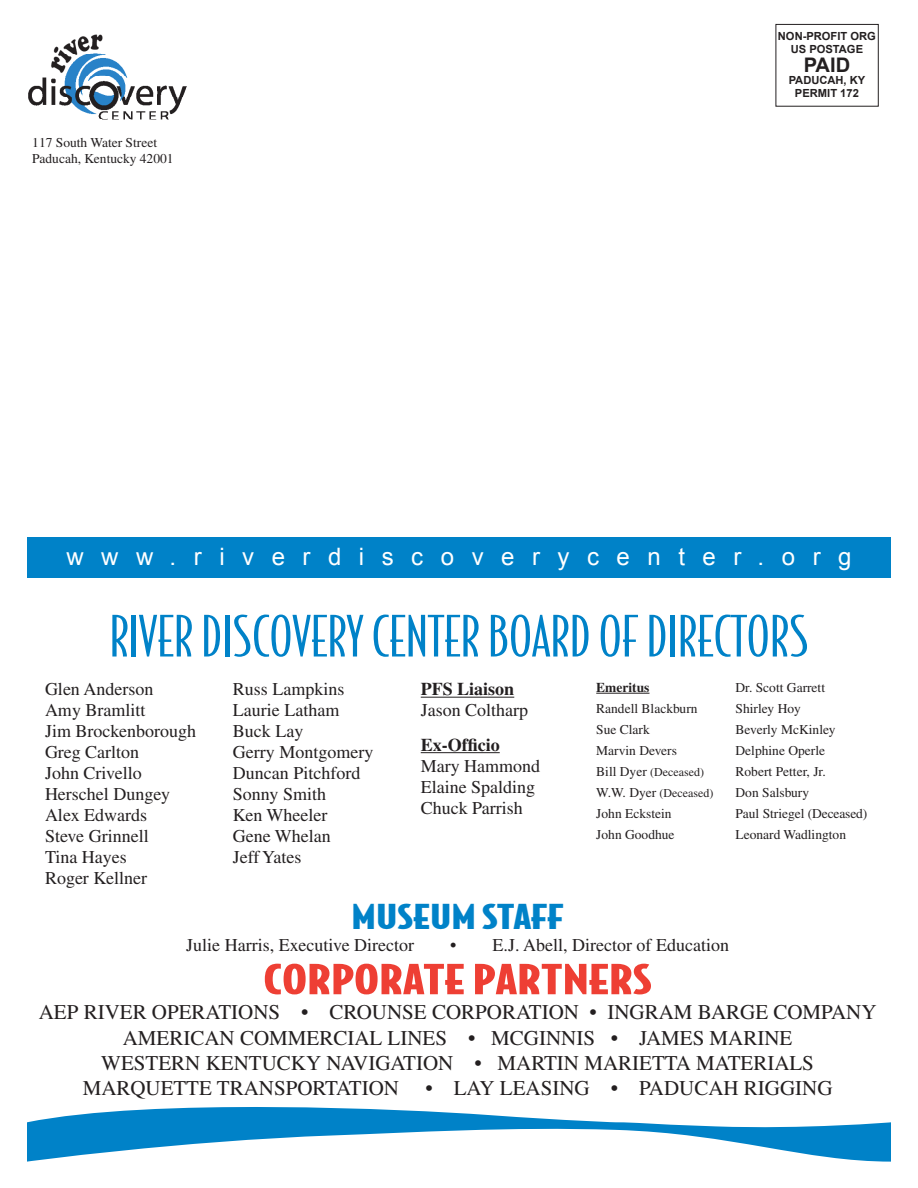
<style>
.page{position:relative;width:918px;height:1188px;background:#fff}
.page>*{position:absolute;margin:0;border:0;box-sizing:border-box;transform-origin:0 0}
.t1{font:54px "Bodega Sans";color:#0082c8;scale:1.25 1}
.t2{font:900 39.3px "Bodega Sans";color:#ee3f34;scale:1.33 1}
.t3{font:900 32.7px "Bodega Sans";color:#0082c8;scale:1.33 1}
.t4{font:24px "Arial";letter-spacing:.73em;color:#fff}
.t5{font:21px "Times";color:#231f20}
.t6{font:700 20.1px "Arial";color:#231f20}
.t7{font:18px "Times";color:#231f20}
.t8{font:700 18px "Times";color:#231f20}
.t9{font:13.5px "Times";color:#231f20}
.t10{font:700 13.5px "Times";color:#231f20}
.t11{font:12px "Times";color:#231f20}
.t12{font:700 11.1px "Arial";color:#231f20}
.s1{font-size:13.5px}
</style>
<div class="page">
<div style="left:27px;top:537px;width:864px;height:41px;background:#0082c8"></div>
<div style="left:775px;top:24px;width:104px;height:83px;border:1px solid #231f20"></div>
<svg style="left:27px;top:1107px;width:864px;height:55px"></svg>
<hr style="left:421px;top:697px;width:93px;height:1px;background:#231f20">
<hr style="left:421px;top:752px;width:79px;height:1px;background:#231f20">
<img style="left:28px;top:34px;width:159px;height:86px">
<hr style="left:596px;top:693px;width:53px;height:1px;background:#231f20">
<p class="t9" style="left:32px;top:135px;width:126px">117 South Water Street</p>
<p class="t9" style="left:32px;top:151px;width:143px">Paducah, Kentucky 42001</p>
<p class="t12" style="left:778px;top:29px;width:100px">NON-PROFIT ORG</p>
<p class="t12" style="left:791px;top:42px;width:74px">US POSTAGE</p>
<p class="t6" style="left:804px;top:52px;width:48px">PAID</p>
<p class="t12" style="left:789px;top:73px;width:78px">PADUCAH, KY</p>
<p class="t12" style="left:795px;top:86px;width:65px">PERMIT 172</p>
<p class="t4" style="left:66px;top:541px;width:787px">www.riverdiscoverycenter.org</p>
<p class="t1" style="left:109px;top:604px;width:558px">RIVER DISCOVERY CENTER BOARD OF DIRECTORS</p>
<p class="t7" style="left:45px;top:679px;width:110px">Glen Anderson</p>
<p class="t7" style="left:45px;top:700px;width:102px">Amy Bramlitt</p>
<p class="t7" style="left:45px;top:721px;width:153px">Jim Brockenborough</p>
<p class="t7" style="left:45px;top:742px;width:96px">Greg Carlton</p>
<p class="t7" style="left:45px;top:763px;width:98px">John Crivello</p>
<p class="t7" style="left:45px;top:784px;width:127px">Herschel Dungey</p>
<p class="t7" style="left:45px;top:805px;width:104px">Alex Edwards</p>
<p class="t7" style="left:45px;top:826px;width:105px">Steve Grinnell</p>
<p class="t7" style="left:45px;top:847px;width:83px">Tina Hayes</p>
<p class="t7" style="left:45px;top:868px;width:104px">Roger Kellner</p>
<p class="t10" style="left:596px;top:679px;width:55px">Emeritus</p>
<p class="t9" style="left:596px;top:701px;width:103px">Randell Blackburn</p>
<p class="t9" style="left:596px;top:722px;width:55px">Sue Clark</p>
<p class="t9" style="left:596px;top:743px;width:82px">Marvin Devers</p>
<p class="t11" style="left:596px;top:765px;width:109px"><span class="s1">Bill Dyer</span> (Deceased)</p>
<p class="t11" style="left:596px;top:786px;width:119px"><span class="s1">W.W. Dyer</span> (Deceased)</p>
<p class="t9" style="left:596px;top:806px;width:77px">John Eckstein</p>
<p class="t9" style="left:596px;top:827px;width:80px">John Goodhue</p>
<p class="t9" style="left:736px;top:680px;width:91px">Dr. Scott Garrett</p>
<p class="t9" style="left:736px;top:701px;width:67px">Shirley Hoy</p>
<p class="t9" style="left:736px;top:722px;width:102px">Beverly McKinley</p>
<p class="t9" style="left:736px;top:743px;width:91px">Delphine Operle</p>
<p class="t9" style="left:736px;top:764px;width:92px">Robert Petter, Jr.</p>
<p class="t9" style="left:736px;top:785px;width:75px">Don Salsbury</p>
<p class="t9" style="left:736px;top:806px;width:133px">Paul Striegel (Deceased)</p>
<p class="t9" style="left:736px;top:827px;width:112px">Leonard Wadlington</p>
<p class="t8" style="left:421px;top:679px;width:95px">PFS Liaison</p>
<p class="t7" style="left:421px;top:700px;width:109px">Jason Coltharp</p>
<p class="t8" style="left:421px;top:734px;width:81px">Ex-Officio</p>
<p class="t7" style="left:421px;top:756px;width:121px">Mary Hammond</p>
<p class="t7" style="left:421px;top:777px;width:116px">Elaine Spalding</p>
<p class="t7" style="left:421px;top:798px;width:104px">Chuck Parrish</p>
<p class="t7" style="left:233px;top:679px;width:113px">Russ Lampkins</p>
<p class="t7" style="left:233px;top:700px;width:108px">Laurie Latham</p>
<p class="t7" style="left:233px;top:721px;width:72px">Buck Lay</p>
<p class="t7" style="left:233px;top:742px;width:142px">Gerry Montgomery</p>
<p class="t7" style="left:233px;top:763px;width:129px">Duncan Pitchford</p>
<p class="t7" style="left:233px;top:784px;width:95px">Sonny Smith</p>
<p class="t7" style="left:233px;top:805px;width:96px">Ken Wheeler</p>
<p class="t7" style="left:233px;top:826px;width:99px">Gene Whelan</p>
<p class="t7" style="left:233px;top:847px;width:70px">Jeff Yates</p>
<p class="t3" style="left:352px;top:895px;width:161px">MUSEUM STAFF</p>
<p class="t7" style="left:186px;top:935px;width:229px">Julie Harris, Executive Director</p>
<p class="t7" style="left:450px;top:935px;width:280px">• E.J. Abell, Director of Education</p>
<p class="t2" style="left:263px;top:953px;width:294px">CORPORATE PARTNERS</p>
<p class="t5" style="left:39px;top:1001px;width:73px">AEP River</p>
<p class="t5" style="left:152px;top:1001px;width:14px">operations</p>
<p class="t5" style="left:301px;top:1001px;width:577px">• CROUNSE CORPORATION • INGRAM BARGE COMPANY</p>
<p class="t5" style="left:123px;top:1026px;width:30px">American</p>
<p class="t5" style="left:240px;top:1026px;width:30px">Commercia</p>
<p class="t5" style="left:370px;top:1026px;width:31px">l Lines</p>
<p class="t5" style="left:468px;top:1026px;width:194px">• MCGINNIS • James</p>
<p class="t5" style="left:710px;top:1026px;width:33px">Marine</p>
<p class="t5" style="left:101px;top:1051px;width:429px">WESTERN KENTUCKY NAVIGATION • Martin</p>
<p class="t5" style="left:584px;top:1051px;width:33px">Marietta</p>
<p class="t5" style="left:696px;top:1051px;width:32px">Materials</p>
<p class="t5" style="left:83px;top:1076px;width:318px">MARQUETTE TRANSPORTATION</p>
<p class="t5" style="left:425px;top:1076px;width:240px">• LAY LEASING • Paducah</p>
<p class="t5" style="left:744px;top:1076px;width:28px">Rigging</p>
</div>
